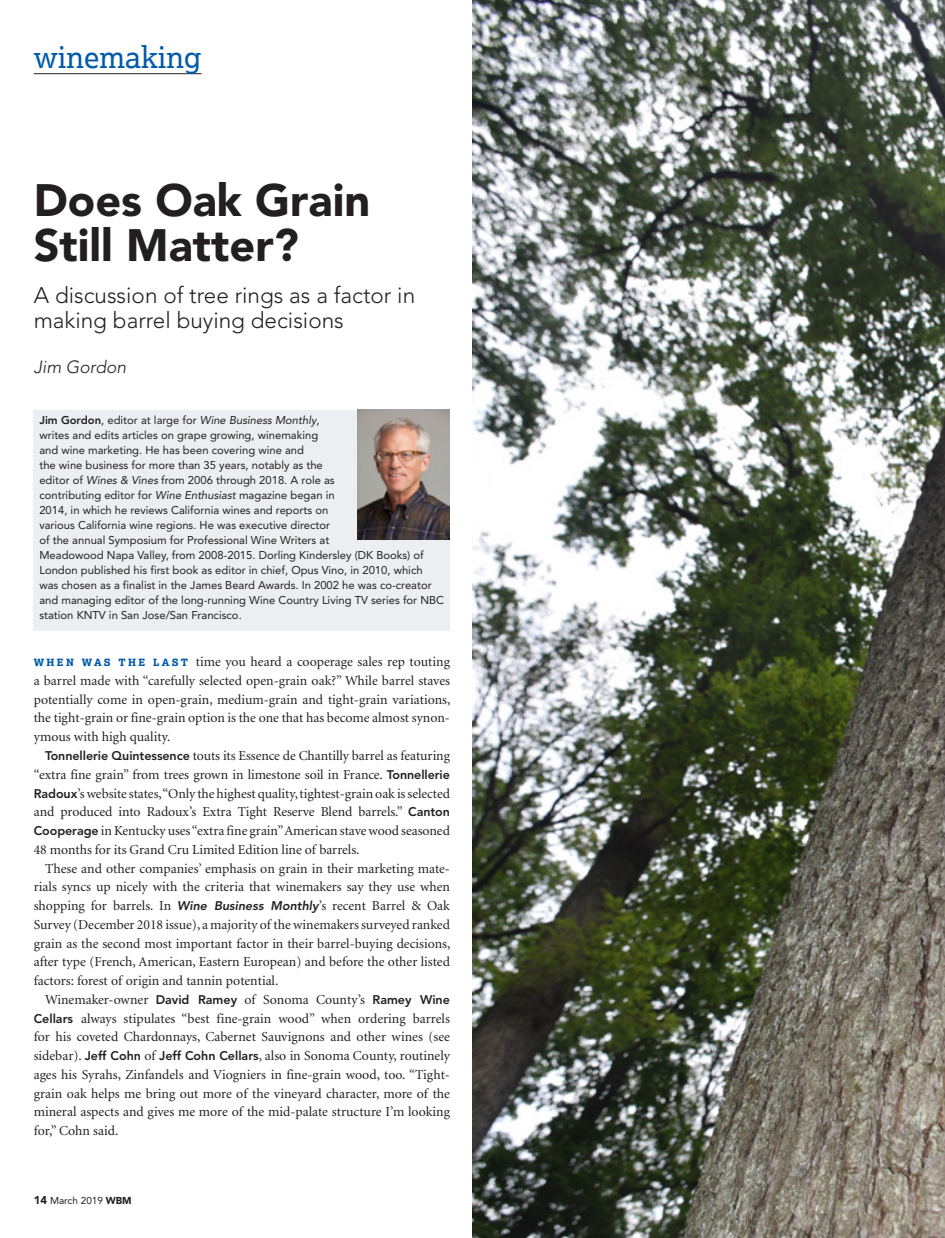
<style>
.page{position:relative;width:945px;height:1238px;background:#fff}
.page>*{position:absolute;margin:0;border:0;box-sizing:border-box;transform-origin:0 0}
.t1{font:900 45px/45px "Avenir";color:#231f20}
.t2{font:30px "Lexia";color:#015aaa}
.Subtitle{font:300 22.5px/25px "Avenir";color:#231f20}
.Byline{font:italic 300 17.5px "Avenir";color:#231f20}
.Text{font:13.75px/18.8px "Minion";color:#231f20;text-align:justify}
.Text-Very-1st-Para{font:13.75px/18.8px "Minion";color:#231f20;text-align:justify}
.Byline-Para{font:11.25px/15px "Avenir";color:#231f20}
.t3{font:10px "Avenir";color:#231f20}
.s1{font-weight:800}
.s2{font-style:italic}
.s3{font-family:"Lexia";font-weight:800;font-size:10px;color:#015aaa}
.s4{font-family:"Avenir";font-weight:800;font-size:12.5px}
.s5{font-family:"Avenir";font-weight:800;font-style:italic;font-size:12.5px}
.s6{font-weight:900;font-size:11.25px}
.s7{font-weight:900}
</style>
<div class="page">
<hr style="left:34px;top:73px;width:168px;height:1px;background:#231f20">
<img style="left:473px;top:0;width:472px;height:1238px">
<div style="left:34px;top:410px;width:416px;height:220px;background:#ebeff1"></div>
<img style="left:358px;top:410px;width:92px;height:129px">
<h2 class="t2" style="left:34px;top:38px;width:169px">winemaking</h2>
<p class="t1" style="left:34px;top:177px;width:338px">Does Oak Grain<br>Still Matter?</p>
<p class="Subtitle" style="left:34px;top:282px;width:383px">A discussion of tree rings as a factor in making barrel buying decisions</p>
<p class="Byline" style="left:34px;top:356px;width:94px">Jim Gordon</p>
<p class="Byline-Para" style="left:39px;top:413px;width:406px"><span class="s1">Jim Gordon</span>, editor at large for <span class="s2">Wine Business Monthly</span>,<br>writes and edits articles on grape growing, winemaking<br>and wine marketing. He has been covering wine and<br>the wine business for more than 35 years, notably as the<br>editor of <span class="s2">Wines &amp; Vines</span> from 2006 through 2018. A role as<br>contributing editor for <span class="s2">Wine Enthusiast</span> magazine began in<br>2014, in which he reviews California wines and reports on<br>various California wine regions. He was executive director<br>of the annual Symposium for Professional Wine Writers at<br>Meadowood Napa Valley, from 2008-2015. Dorling Kindersley (DK Books) of London published his first book as editor in chief, Opus Vino, in 2010, which was chosen as a finalist in the James Beard Awards. In 2002 he was co-creator and managing editor of the long-running Wine Country Living TV series for NBC station KNTV in San Jose/San Francisco.</p>
<p class="Text-Very-1st-Para" style="left:34px;top:653px;width:418px"><span class="s3">W H E N W A S T H E L A S T</span> time you heard a cooperage sales rep touting a barrel made with “carefully selected open-grain oak?” While barrel staves potentially come in open-grain, medium-grain and tight-grain variations, the tight-grain or fine-grain option is the one that has become almost synon&shy;ymous with high quality.</p>
<p class="Text" style="left:34px;top:746px;width:418px;text-indent:11px"><span class="s4">Tonnellerie Quintessence</span> touts its Essence de Chantilly barrel as featuring “extra fine grain” from trees grown in limestone soil in France. <span class="s4">Tonnellerie Radoux</span>’s website states, “Only the highest quality, tightest-grain oak is selected and produced into Radoux’s Extra Tight Reserve Blend barrels.” <span class="s4">Canton Cooperage</span> in Kentucky uses “extra fine grain” American stave wood seasoned 48 months for its Grand Cru Limited Edition line of barrels.</p>
<p class="Text" style="left:34px;top:859px;width:418px;text-indent:11px">These and other companies’ emphasis on grain in their marketing mate&shy;rials syncs up nicely with the criteria that winemakers say they use when shopping for barrels. In <span class="s5">Wine Business Monthly</span>’s recent Barrel &amp; Oak Survey (December 2018 issue), a majority of the winemakers surveyed ranked grain as the second most important factor in their barrel-buying decisions, after type (French, American, Eastern European) and before the other listed factors: forest of origin and tannin potential.</p>
<p class="Text" style="left:34px;top:990px;width:418px;text-indent:11px">Winemaker-owner <span class="s4">David Ramey</span> of Sonoma County’s <span class="s4">Ramey Wine Cellars</span> always stipulates “best fine-grain wood” when ordering barrels for his coveted Chardonnays, Cabernet Sauvignons and other wines (see sidebar). <span class="s4">Jeff Cohn</span> of <span class="s4">Jeff Cohn Cellars</span>, also in Sonoma County, routinely ages his Syrahs, Zinfandels and Viogniers in fine-grain wood, too. “Tight&shy;grain oak helps me bring out more of the vineyard character, more of the mineral aspects and gives me more of the mid-palate structure I’m looking for,” Cohn said.</p>
<p class="t3" style="left:34px;top:1194px;width:99px"><span class="s6">14</span> March 2019 <span class="s7">WBM</span></p>
</div>
